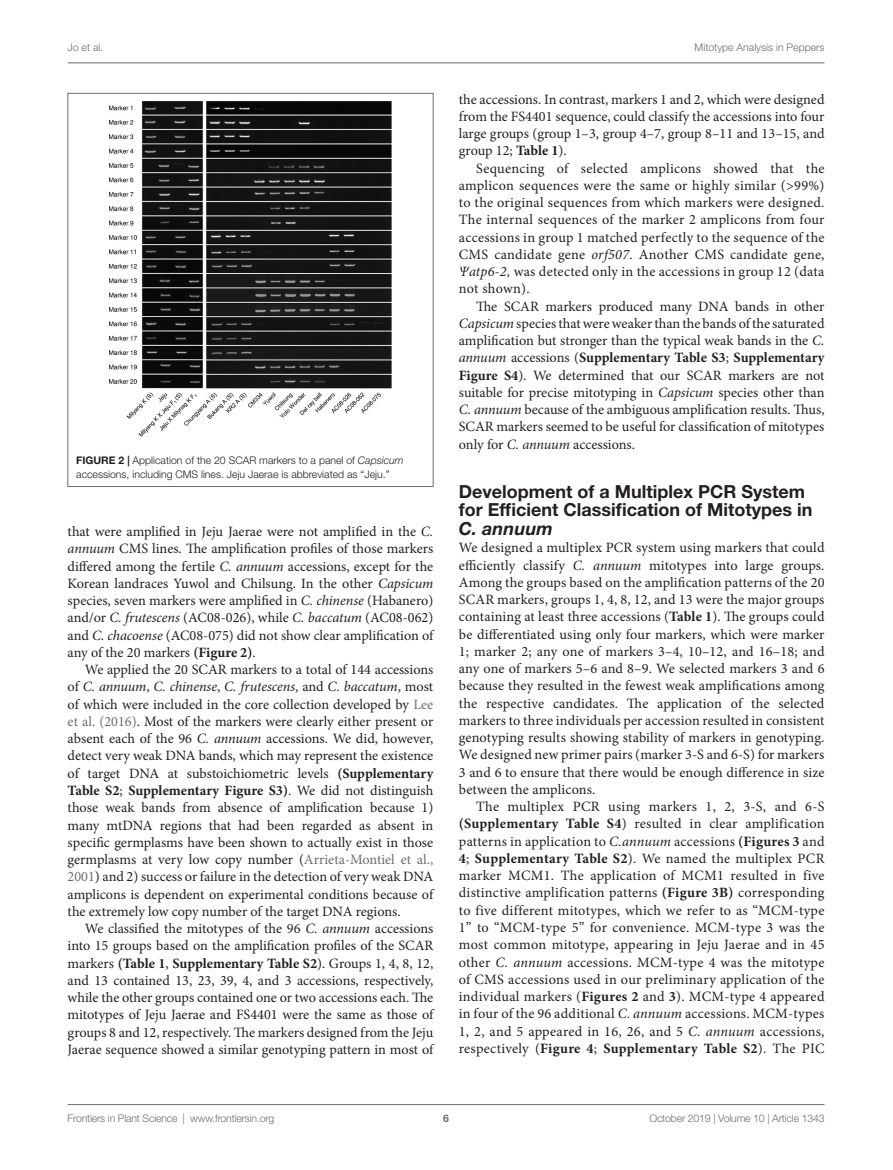
<style>
.page{position:relative;width:893px;height:1170px;background:#fff}
.page>*{position:absolute;margin:0;border:0;box-sizing:border-box;transform-origin:0 0}
._2{font:700 18px/18.8px "Helvetica Neue LT Std";color:#231f20}
.T{font:14.25px/17.2px "Minion Pro";color:#231f20;text-align:justify}
.T1{font:14.25px/17.2px "Minion Pro";color:#231f20;text-align:justify}
.FC{font:300 10.5px/14.2px "Helvetica Neue LT Std";color:#231f20}
.t1{font:300 10.5px "Helvetica Neue LT Std";letter-spacing:-.015em;color:#6c6d70}
.t2{font:700 10.5px "Helvetica Neue LT Std";color:#6c6d70}
.s1{font-weight:700}
.s2{font-style:italic}
.s3{color:#6c6d70}
</style>
<div class="page">
<hr style="left:68px;top:63px;width:756px;height:1px;background:#6c6d70">
<hr style="left:68px;top:1104px;width:756px;height:1px;background:#6c6d70">
<img style="left:110px;top:102px;width:281px;height:335px">
<p class="t1" style="left:68px;top:41px;width:37px">Jo et al.</p>
<p class="t1" style="left:695px;top:41px;width:131px">Mitotype Analysis in Peppers</p>
<p class="FC" style="left:76px;top:452px;width:329px"><span class="s1">FIGURE 2 |</span> Application of the 20 SCAR markers to a panel of <span class="s2">Capsicum </span>accessions, including CMS lines. Jeju Jaerae is abbreviated as “Jeju.”</p>
<p class="T1" style="left:68px;top:523px;width:367px">that were amplified in Jeju Jaerae were not amplified in the <span class="s2">C. annuum</span> CMS lines. The amplification profiles of those markers differed among the fertile <span class="s2">C. annuum</span> accessions, except for the Korean landraces Yuwol and Chilsung. In the other <span class="s2">Capsicum </span>species, seven markers were amplified in <span class="s2">C. chinense</span> (Habanero) and/or <span class="s2">C. frutescens</span> (AC08-026), while <span class="s2">C. baccatum</span> (AC08-062) and <span class="s2">C. chacoense</span> (AC08-075) did not show clear amplification of any of the 20 markers <span class="s1">(Figure 2)</span>.</p>
<p class="T" style="left:68px;top:661px;width:367px;text-indent:17px">We applied the 20 SCAR markers to a total of 144 accessions of <span class="s2">C. annuum</span>, <span class="s2">C. chinense</span>, <span class="s2">C. frutescens</span>, and <span class="s2">C. baccatum</span>, most of which were included in the core collection developed by <span class="s3">Lee et al. (2016)</span>. Most of the markers were clearly either present or absent each of the 96 <span class="s2">C. annuum</span> accessions. We did, however, detect very weak DNA bands, which may represent the existence of target DNA at substoichiometric levels <span class="s1">(Supplementary Table S2</span>; <span class="s1">Supplementary Figure S3)</span>. We did not distinguish those weak bands from absence of amplification because 1) many mtDNA regions that had been regarded as absent in specific germplasms have been shown to actually exist in those germplasms at very low copy number (<span class="s3">Arrieta-Montiel et al., 2001</span>) and 2) success or failure in the detection of very weak DNA amplicons is dependent on experimental conditions because of the extremely low copy number of the target DNA regions.</p>
<p class="T" style="left:68px;top:919px;width:367px;text-indent:17px">We classified the mitotypes of the 96 <span class="s2">C. annuum</span> accessions into 15 groups based on the amplification profiles of the SCAR markers <span class="s1">(Table 1</span>, <span class="s1">Supplementary Table S2</span>). Groups 1, 4, 8, 12, and 13 contained 13, 23, 39, 4, and 3 accessions, respectively, while the other groups contained one or two accessions each. The mitotypes of Jeju Jaerae and FS4401 were the same as those of groups 8 and 12, respectively. The markers designed from the Jeju Jaerae sequence showed a similar genotyping pattern in most of</p>
<p class="T" style="left:459px;top:90px;width:367px">the accessions. In contrast, markers 1 and 2, which were designed from the FS4401 sequence, could classify the accessions into four large groups (group 1–3, group 4–7, group 8–11 and 13–15, and group 12; <span class="s1">Table 1</span>).</p>
<p class="T" style="left:459px;top:159px;width:367px;text-indent:17px">Sequencing of selected amplicons showed that the amplicon sequences were the same or highly similar (&gt;99%) to the original sequences from which markers were designed.<br>The internal sequences of the marker 2 amplicons from four accessions in group 1 matched perfectly to the sequence of the CMS candidate gene <span class="s2">orf507</span>. Another CMS candidate gene, <span class="s2">Ψatp6-2,</span> was detected only in the accessions in group 12 (data not shown).</p>
<p class="T" style="left:459px;top:297px;width:367px;text-indent:17px">The SCAR markers produced many DNA bands in other <span class="s2">Capsicum</span> species that were weaker than the bands of the saturated amplification but stronger than the typical weak bands in the <span class="s2">C. annuum</span> accessions (<span class="s1">Supplementary Table S3</span>; <span class="s1">Supplementary Figure S4</span>). We determined that our SCAR markers are not suitable for precise mitotyping in <span class="s2">Capsicum</span> species other than <span class="s2">C. annuum</span> because of the ambiguous amplification results. Thus, SCAR markers seemed to be useful for classification of mitotypes only for <span class="s2">C. annuum</span> accessions.</p>
<p class="_2" style="left:459px;top:481px;width:355px">Development of a Multiplex PCR System for Efficient Classification of Mitotypes in<br><span class="s2">C. annuum</span></p>
<p class="T1" style="left:459px;top:539px;width:367px">We designed a multiplex PCR system using markers that could efficiently classify <span class="s2">C. annuum</span> mitotypes into large groups.<br>Among the groups based on the amplification patterns of the 20<br>SCAR markers, groups 1, 4, 8, 12, and 13 were the major groups containing at least three accessions (<span class="s1">Table 1</span>). The groups could be differentiated using only four markers, which were marker 1; marker 2; any one of markers 3–4, 10–12, and 16–18; and any one of markers 5–6 and 8–9. We selected markers 3 and 6 because they resulted in the fewest weak amplifications among the respective candidates. The application of the selected markers to three individuals per accession resulted in consistent genotyping results showing stability of markers in genotyping.<br>We designed new primer pairs (marker 3-S and 6-S) for markers 3 and 6 to ensure that there would be enough difference in size between the amplicons.</p>
<p class="T" style="left:459px;top:798px;width:367px;text-indent:17px">The multiplex PCR using markers 1, 2, 3-S, and 6-S <span class="s1">(Supplementary Table S4</span>) resulted in clear amplification patterns in application to <span class="s2">C.annuum</span> accessions <span class="s1">(Figures 3</span> and <span class="s1">4</span>; <span class="s1">Supplementary Table S2</span>). We named the multiplex PCR marker MCM1. The application of MCM1 resulted in five distinctive amplification patterns <span class="s1">(Figure 3B)</span> corresponding to five different mitotypes, which we refer to as “MCM-type 1” to “MCM-type 5” for convenience. MCM-type 3 was the most common mitotype, appearing in Jeju Jaerae and in 45 other <span class="s2">C. annuum</span> accessions. MCM-type 4 was the mitotype of CMS accessions used in our preliminary application of the individual markers (<span class="s1">Figures 2</span> and <span class="s1">3</span>). MCM-type 4 appeared in four of the 96 additional <span class="s2">C. annuum</span> accessions. MCM-types 1, 2, and 5 appeared in 16, 26, and 5 <span class="s2">C. annuum</span> accessions, respectively (<span class="s1">Figure 4</span>; <span class="s1">Supplementary Table S2</span>). The PIC</p>
<p class="t1" style="left:68px;top:1111px;width:208px">Frontiers in Plant Science | www.frontiersin.org</p>
<p class="t2" style="left:443px;top:1111px;width:7px">6</p>
<p class="t1" style="left:649px;top:1111px;width:177px">October 2019 | Volume 10 | Article 1343</p>
</div>
